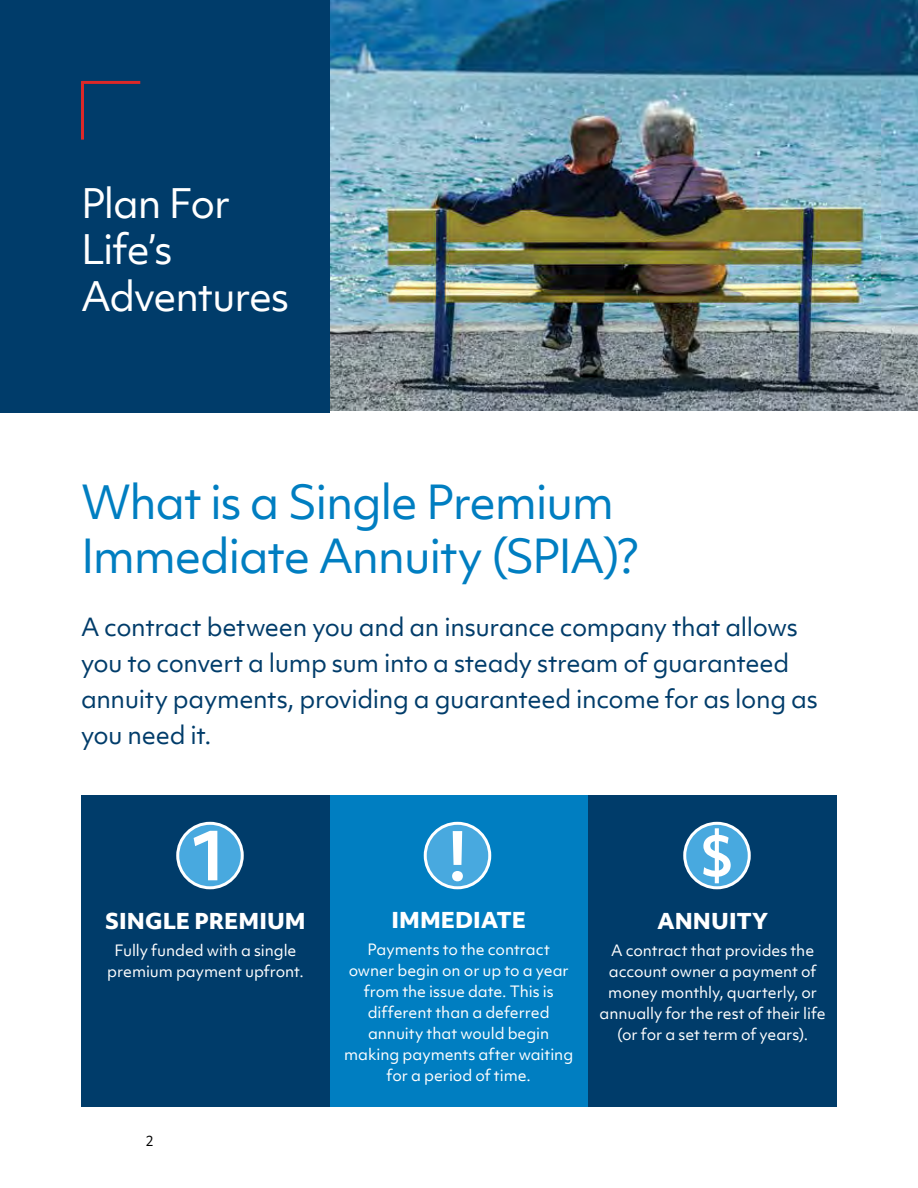
<style>
.page{position:relative;width:918px;height:1188px;background:#fff}
.page>*{position:absolute;margin:0;border:0;box-sizing:border-box;transform-origin:0 0}
.t1{font:45px/54px "Objektiv Mk 1";letter-spacing:-.035em;color:#007ec1}
.t2{font:39px/46.8px "Objektiv Mk 1";letter-spacing:-.03em;color:#fff}
.t3{font:24px/36px "Objektiv Mk 1";letter-spacing:-.015em;color:#003c6a}
.t4{font:800 21px "Objektiv Mk 1";letter-spacing:.005em;color:#fff}
.t5{font:15px/21px "Objektiv Mk 1";letter-spacing:-.005em;color:#fff;text-align:center}
.t6{font:13.5px "Objektiv Mk 1";color:#000}
</style>
<div class="page">
<img style="left:330px;top:0;width:588px;height:411px">
<div style="left:81px;top:796px;width:249px;height:311px;background:#003c6a"></div>
<div style="left:588px;top:796px;width:249px;height:311px;background:#003c6a"></div>
<div style="left:330px;top:796px;width:258px;height:311px;background:#007ec1"></div>
<div style="left:0;top:0;width:330px;height:412px;background:#003c6a"></div>
<div style="left:178px;top:823px;width:64px;height:65px;background:#48a9df;border-radius:50%"></div>
<div style="left:176px;top:822px;width:68px;height:67px;border:3px solid #fff;border-radius:50%"></div>
<div style="left:425px;top:823px;width:65px;height:65px;background:#48a9df;border-radius:50%"></div>
<div style="left:424px;top:822px;width:67px;height:67px;border:3px solid #fff;border-radius:50%"></div>
<div style="left:685px;top:823px;width:64px;height:65px;background:#48a9df;border-radius:50%"></div>
<div style="left:683px;top:822px;width:68px;height:67px;border:3px solid #fff;border-radius:50%"></div>
<svg style="left:194px;top:831px;width:23px;height:49px"></svg>
<svg style="left:452px;top:831px;width:11px;height:50px"></svg>
<svg style="left:703px;top:828px;width:28px;height:55px"></svg>
<hr style="left:82px;top:81px;width:58px;height:3px;background:#dc2828">
<hr style="left:81px;top:81px;width:3px;height:59px;background:#dc2828">
<h2 class="t2" style="left:81px;top:179px;width:210px">Plan For<br>Life’s<br>Adventures</h2>
<h1 class="t1" style="left:81px;top:474px;width:559px">What is a Single Premium<br>Immediate Annuity (SPIA)?</h1>
<h3 class="t3" style="left:81px;top:608px;width:738px">A contract between you and an insurance company that allows you to convert a lump sum into a steady stream of guaranteed annuity payments, providing a guaranteed income for as long as you need it.</h3>
<h3 class="t4" style="left:105px;top:906px;width:202px">SINGLE PREMIUM</h3>
<p class="t5" style="left:107px;top:940px;width:198px">Fully funded with a single premium payment upfront.</p>
<p class="t6" style="left:146px;top:1131px;width:10px">2</p>
<h3 class="t4" style="left:392px;top:905px;width:136px">IMMEDIATE</h3>
<p class="t5" style="left:344px;top:939px;width:231px">Payments to the contract owner begin on or up to a year from the issue date. This is different than a deferred annuity that would begin making payments after waiting for a period of time.</p>
<h3 class="t4" style="left:657px;top:906px;width:113px">ANNUITY</h3>
<p class="t5" style="left:600px;top:940px;width:228px">A contract that provides the account owner a payment of money monthly, quarterly, or annually for the rest of their life (or for a set term of years).</p>
</div>
